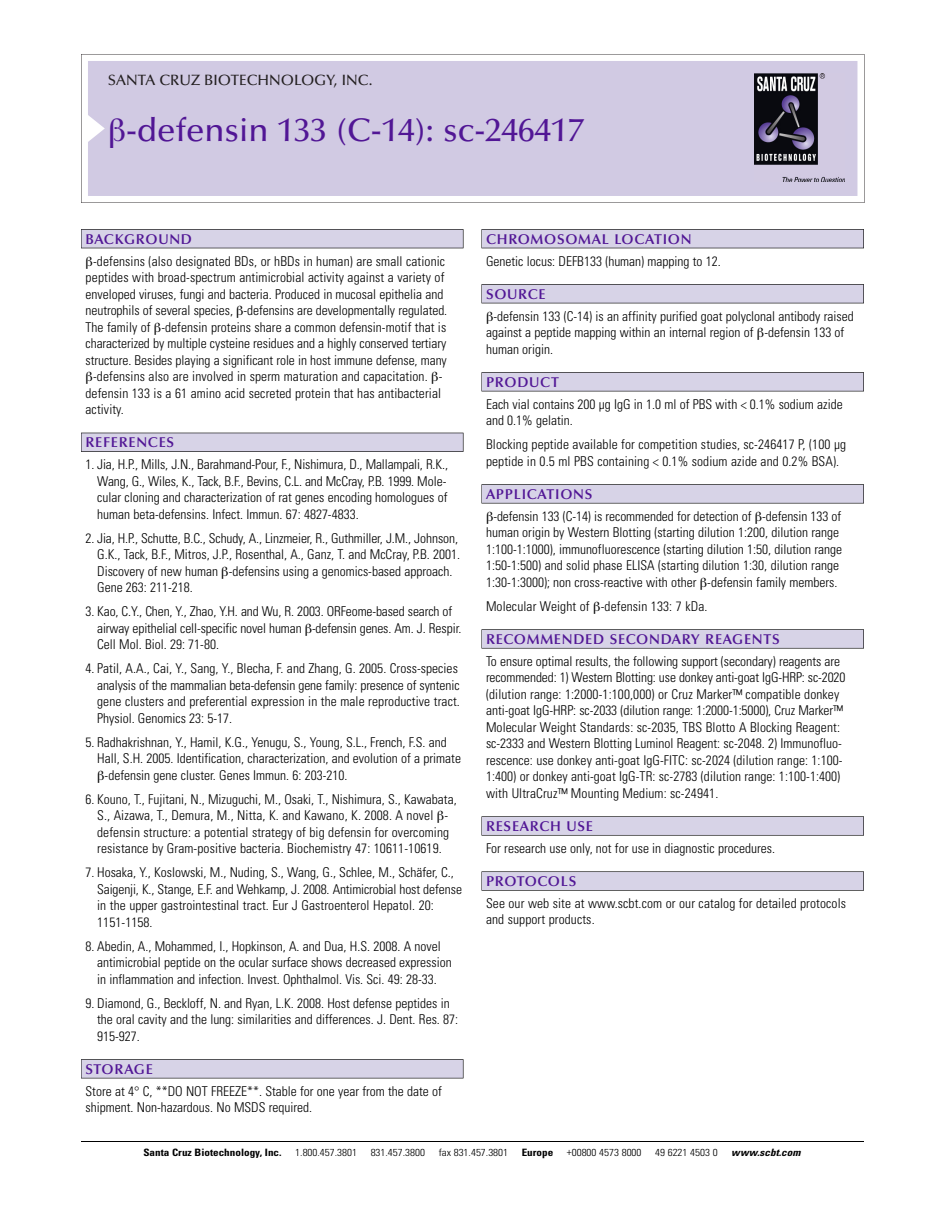
<style>
.page{position:relative;width:945px;height:1215px;background:#fff}
.page>*{position:absolute;margin:0;border:0;box-sizing:border-box;transform-origin:0 0}
.t1{font:500 33px "Optima";color:#511695}
.t2{font:500 15px "Optima";color:#231f20}
.t3{font:600 14.25px "Optima";letter-spacing:.05em;color:#511695}
.t4{font:300 condensed 13.5px/16.5px "Univers";color:#000}
.t5{font:300 condensed 10.2px "Univers";color:#000;scale:1.1 1}
.t6{font:700 condensed 10.2px "Univers";color:#000;scale:1.1 1}
.t7{font:italic 700 condensed 10.2px "Univers";letter-spacing:.005em;color:#000;scale:1.1 1}
</style>
<div class="page">
<svg style="left:81px;top:54px;width:783px;height:149px"></svg>
<div style="left:88px;top:61px;width:769px;height:135px;background:#d1cae3"></div>
<img style="left:755px;top:74px;width:90px;height:108px">
<div style="left:81px;top:229px;width:382px;height:19px;background:#525156"></div>
<div style="left:81px;top:230px;width:382px;height:18px;background:#d7d3e7"></div>
<div style="left:81px;top:433px;width:382px;height:19px;background:#515055"></div>
<div style="left:81px;top:433px;width:382px;height:18px;background:#d7d3e7"></div>
<div style="left:81px;top:1059px;width:382px;height:19px;background:#545357"></div>
<div style="left:81px;top:1060px;width:382px;height:18px;background:#d7d3e7"></div>
<div style="left:482px;top:229px;width:382px;height:19px;background:#525156"></div>
<div style="left:482px;top:230px;width:381px;height:18px;background:#d7d3e7"></div>
<div style="left:482px;top:284px;width:382px;height:19px;background:#525155"></div>
<div style="left:482px;top:285px;width:381px;height:18px;background:#d7d3e7"></div>
<div style="left:482px;top:372px;width:382px;height:19px;background:#545357"></div>
<div style="left:482px;top:373px;width:381px;height:18px;background:#d7d3e7"></div>
<div style="left:482px;top:484px;width:382px;height:19px;background:#575759"></div>
<div style="left:482px;top:485px;width:381px;height:18px;background:#d7d3e7"></div>
<svg style="left:482px;top:629px;width:382px;height:20px"></svg>
<div style="left:482px;top:630px;width:381px;height:18px;background:#d7d3e7"></div>
<div style="left:482px;top:816px;width:382px;height:20px;background:#626263"></div>
<div style="left:482px;top:817px;width:381px;height:18px;background:#d7d3e7"></div>
<div style="left:482px;top:871px;width:382px;height:20px;background:#616161"></div>
<div style="left:482px;top:872px;width:381px;height:18px;background:#d7d3e7"></div>
<hr style="left:81px;top:1141px;width:783px;height:1px;background:#000">
<svg style="left:110px;top:118px;width:15px;height:30px"></svg>
<p class="t2" style="left:108px;top:74px;width:266px">SANTA CRUZ BIOTECHNOLOGY, INC.</p>
<h1 class="t1" style="left:126px;top:117px;width:460px">-defensin 133 (C-14): sc-246417</h1>
<p class="t3" style="left:86px;top:233px;width:108px">BACKGROUND</p>
<p class="t4" style="left:93px;top:254px;width:354px">-defensins (also designated BDs, or hBDs in human) are small cationic</p>
<p class="t4" style="left:86px;top:270px;width:360px">peptides with broad-spectrum antimicrobial activity against a variety of</p>
<p class="t4" style="left:86px;top:287px;width:359px">enveloped viruses, fungi and bacteria. Produced in mucosal epithelia and</p>
<p class="t4" style="left:86px;top:303px;width:363px">neutrophils of several species, -defensins are developmentally regulated.</p>
<p class="t4" style="left:86px;top:320px;width:362px">The family of -defensin proteins share a common defensin-motif that is</p>
<p class="t4" style="left:86px;top:336px;width:362px">characterized by multiple cysteine residues and a highly conserved tertiary</p>
<p class="t4" style="left:86px;top:353px;width:363px">structure. Besides playing a significant role in host immune defense, many</p>
<p class="t4" style="left:93px;top:369px;width:351px">-defensins also are involved in sperm maturation and capacitation. -</p>
<p class="t4" style="left:86px;top:386px;width:357px">defensin 133 is a 61 amino acid secreted protein that has antibacterial</p>
<p class="t4" style="left:86px;top:402px;width:40px">activity.</p>
<p class="t3" style="left:86px;top:437px;width:90px">REFERENCES</p>
<p class="t4" style="left:97px;top:457px;width:352px;text-align:justify;text-indent:-12px">1. Jia, H.P., Mills, J.N., Barahmand-Pour, F., Nishimura, D., Mallampali, R.K., Wang, G., Wiles, K., Tack, B.F., Bevins, C.L. and McCray, P.B. 1999. Mole&shy;cular cloning and characterization of rat genes encoding homologues of human beta-defensins. Infect. Immun. 67: 4827-4833.</p>
<p class="t4" style="left:97px;top:531px;width:365px;text-indent:-12px">2. Jia, H.P., Schutte, B.C., Schudy, A., Linzmeier, R., Guthmiller, J.M., Johnson, G.K., Tack, B.F., Mitros, J.P., Rosenthal, A., Ganz, T. and McCray, P.B. 2001.<br>Discovery of new human -defensins using a genomics-based approach.<br>Gene 263: 211-218.</p>
<p class="t4" style="left:97px;top:604px;width:366px;text-indent:-12px">3. Kao, C.Y., Chen, Y., Zhao, Y.H. and Wu, R. 2003. ORFeome-based search of airway epithelial cell-specific novel human -defensin genes. Am. J. Respir.<br>Cell Mol. Biol. 29: 71-80.</p>
<p class="t4" style="left:97px;top:661px;width:364px;text-indent:-12px">4. Patil, A.A., Cai, Y., Sang, Y., Blecha, F. and Zhang, G. 2005. Cross-species analysis of the mammalian beta-defensin gene family: presence of syntenic gene clusters and preferential expression in the male reproductive tract.<br>Physiol. Genomics 23: 5-17.</p>
<p class="t4" style="left:86px;top:735px;width:363px">5. Radhakrishnan, Y., Hamil, K.G., Yenugu, S., Young, S.L., French, F.S. and</p>
<p class="t4" style="left:97px;top:751px;width:365px">Hall, S.H. 2005. Identification, characterization, and evolution of a primate</p>
<p class="t4" style="left:105px;top:768px;width:244px">-defensin gene cluster. Genes Immun. 6: 203-210.</p>
<p class="t4" style="left:86px;top:792px;width:373px;text-align:center">6. Kouno, T., Fujitani, N., Mizuguchi, M., Osaki, T., Nishimura, S., Kawabata, S., Aizawa, T., Demura, M., Nitta, K. and Kawano, K. 2008. A novel - defensin structure: a potential strategy of big defensin for overcoming resistance by Gram-positive bacteria. Biochemistry 47: 10611-10619.</p>
<p class="t4" style="left:97px;top:865px;width:366px;text-indent:-12px">7. Hosaka, Y., Koslowski, M., Nuding, S., Wang, G., Schlee, M., Schäfer, C., Saigenji, K., Stange, E.F. and Wehkamp, J. 2008. Antimicrobial host defense in the upper gastrointestinal tract. Eur J Gastroenterol Hepatol. 20:<br>1151-1158.</p>
<p class="t4" style="left:97px;top:939px;width:356px;text-indent:-12px">8. Abedin, A., Mohammed, I., Hopkinson, A. and Dua, H.S. 2008. A novel antimicrobial peptide on the ocular surface shows decreased expression in inflammation and infection. Invest. Ophthalmol. Vis. Sci. 49: 28-33.</p>
<p class="t4" style="left:97px;top:996px;width:362px;text-indent:-12px">9. Diamond, G., Beckloff, N. and Ryan, L.K. 2008. Host defense peptides in the oral cavity and the lung: similarities and differences. J. Dent. Res. 87:<br>915-927.</p>
<p class="t3" style="left:86px;top:1063px;width:69px">STORAGE</p>
<p class="t4" style="left:86px;top:1084px;width:358px">Store at 4° C, **DO NOT FREEZE**. Stable for one year from the date of shipment. Non-hazardous. No MSDS required.</p>
<p class="t3" style="left:486px;top:233px;width:207px">CHROMOSOMAL LOCATION</p>
<p class="t4" style="left:486px;top:254px;width:236px">Genetic locus: DEFB133 (human) mapping to 12.</p>
<p class="t3" style="left:486px;top:288px;width:61px">SOURCE</p>
<p class="t4" style="left:486px;top:309px;width:369px;text-indent:7px">-defensin 133 (C-14) is an affinity purified goat polyclonal antibody raised against a peptide mapping within an internal region of -defensin 133 of human origin.</p>
<p class="t3" style="left:486px;top:376px;width:74px">PRODUCT</p>
<p class="t4" style="left:486px;top:397px;width:358px">Each vial contains 200 µg IgG in 1.0 ml of PBS with &lt; 0.1% sodium azide and 0.1% gelatin.</p>
<p class="t4" style="left:486px;top:437px;width:362px">Blocking peptide available for competition studies, sc-246417 P, (100 µg peptide in 0.5 ml PBS containing &lt; 0.1% sodium azide and 0.2% BSA).</p>
<p class="t3" style="left:486px;top:488px;width:108px">APPLICATIONS</p>
<p class="t4" style="left:486px;top:509px;width:358px;text-align:center">-defensin 133 (C-14) is recommended for detection of -defensin 133 of human origin by Western Blotting (starting dilution 1:200, dilution range 1:100-1:1000), immunofluorescence (starting dilution 1:50, dilution range 1:50-1:500) and solid phase ELISA (starting dilution 1:30, dilution range 1:30-1:3000); non cross-reactive with other -defensin family members.</p>
<p class="t4" style="left:486px;top:599px;width:223px">Molecular Weight of -defensin 133: 7 kDa.</p>
<p class="t3" style="left:486px;top:633px;width:295px">RECOMMENDED SECONDARY REAGENTS</p>
<p class="t4" style="left:486px;top:654px;width:361px">To ensure optimal results, the following support (secondary) reagents are recommended: 1) Western Blotting: use donkey anti-goat IgG-HRP: sc-2020 (dilution range: 1:2000-1:100,000) or Cruz Marker™ compatible donkey anti-goat IgG-HRP: sc-2033 (dilution range: 1:2000-1:5000), Cruz Marker™ Molecular Weight Standards: sc-2035, TBS Blotto A Blocking Reagent: sc-2333 and Western Blotting Luminol Reagent: sc-2048. 2) Immunofluo&shy;rescence: use donkey anti-goat IgG-FITC: sc-2024 (dilution range: 1:100- 1:400) or donkey anti-goat IgG-TR: sc-2783 (dilution range: 1:100-1:400) with UltraCruz™ Mounting Medium: sc-24941.</p>
<p class="t3" style="left:486px;top:820px;width:109px">RESEARCH USE</p>
<p class="t4" style="left:486px;top:841px;width:290px">For research use only, not for use in diagnostic procedures.</p>
<p class="t3" style="left:486px;top:875px;width:92px">PROTOCOLS</p>
<p class="t4" style="left:486px;top:896px;width:362px">See our web site at www.scbt.com or our catalog for detailed protocols and support products.</p>
<p class="t6" style="left:143px;top:1148px;width:127px">Santa Cruz Biotechnology, Inc.</p>
<p class="t5" style="left:295px;top:1148px;width:58px">1.800.457.3801</p>
<p class="t5" style="left:371px;top:1148px;width:51px">831.457.3800</p>
<p class="t5" style="left:439px;top:1148px;width:65px">fax 831.457.3801</p>
<p class="t6" style="left:522px;top:1148px;width:30px">Europe</p>
<p class="t5" style="left:567px;top:1148px;width:69px">+00800 4573 8000</p>
<p class="t5" style="left:655px;top:1148px;width:58px">49 6221 4503 0</p>
<p class="t7" style="left:731px;top:1148px;width:64px">www.scbt.com</p>
</div>
